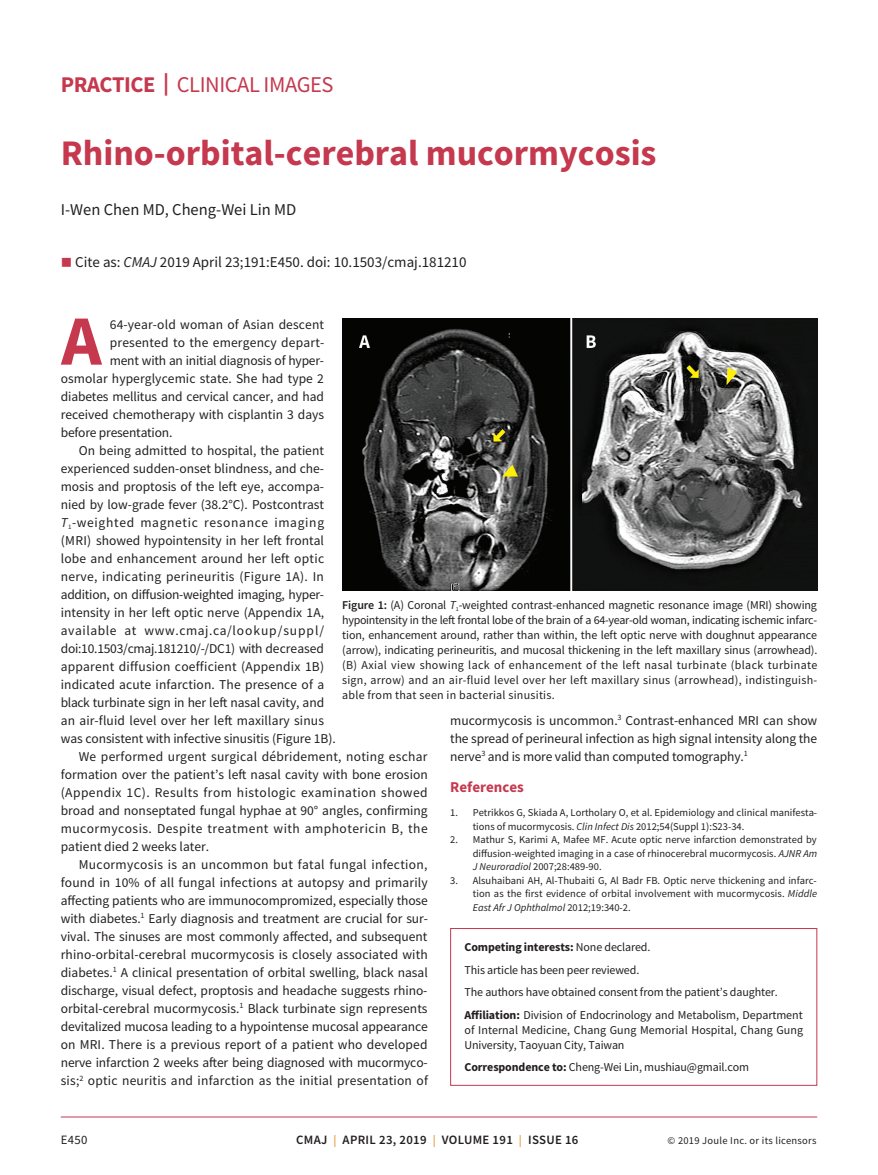
<style>
.page{position:relative;width:878px;height:1175px;background:#fff}
.page>*{position:absolute;margin:0;border:0;box-sizing:border-box;transform-origin:0 0}
.t1{font:700 70.65px "Source Sans Pro";color:#c5384e}
.t2{font:700 36px "Source Sans Pro";color:#c5384e}
.t3{font:22.5px "Source Sans Pro";letter-spacing:-.02em;color:#c5384e}
.t4{font:16.5px "Source Sans Pro";color:#231f20}
.t5{font:15px "Source Sans Pro";color:#231f20}
.t6{font:700 15px "Source Sans Pro";color:#c5384e}
.t7{font:13.5px/18px "Source Sans Pro";color:#231f20;text-align:justify}
.t8{font:13.5px "Source Sans Pro";letter-spacing:.02em;color:#231f20}
.t9{font:13.5px "Source Sans Pro";letter-spacing:-.02em;color:#231f20}
.t10{font:13.5px "Source Sans Pro";letter-spacing:.03em;color:#231f20}
.t11{font:13.5px "Source Sans Pro";letter-spacing:.035em;color:#231f20}
.t12{font:13.5px "Source Sans Pro";letter-spacing:.045em;color:#231f20}
.t13{font:13.5px "Source Sans Pro";letter-spacing:.05em;color:#231f20}
.t14{font:600 12.75px "Source Sans Pro";letter-spacing:.025em;color:#231f20}
.t15{font:12.75px "Source Sans Pro";color:#231f20}
.t16{font:12px/15px "Source Sans Pro";letter-spacing:-.005em;color:#231f20}
.t17{font:10.5px/13.5px "Source Sans Pro";color:#231f20;text-align:justify}
.t18{font:10.5px "Source Sans Pro";letter-spacing:.025em;color:#231f20}
.s1{font-weight:700}
.s2{color:#c5384e}
.s3{font-style:italic}
.s4{font-weight:600}
.s5{font-size:12px;color:#e99a41}
</style>
<div class="page">
<hr style="left:61px;top:1116px;width:756px;height:1px;background:#c5384e">
<img style="left:342px;top:318px;width:475px;height:272px">
<div style="left:450px;top:928px;width:367px;height:157px;border:1px solid #c5384e"></div>
<h3 class="t3" style="left:61px;top:70px;width:274px"><span class="s1">PRACTICE |</span> CLINICAL IMAGES</h3>
<h2 class="t2" style="left:61px;top:129px;width:597px">Rhino-orbital-cerebral mucormycosis</h2>
<p class="t4" style="left:61px;top:199px;width:237px">I-Wen Chen MD, Cheng-Wei Lin MD</p>
<p class="t5" style="left:61px;top:252px;width:407px"><span class="s2">■</span> Cite as: <span class="s3">CMAJ</span> 2019 April 23;191:E450. doi: 10.1503/cmaj.181210</p>
<h1 class="t1" style="left:61px;top:293px;width:42px">A</h1>
<p class="t7" style="left:110px;top:315px;width:216px">64-year-old woman of Asian descent</p>
<p class="t7" style="left:110px;top:333px;width:216px">presented to the emergency depart-</p>
<p class="t7" style="left:110px;top:351px;width:216px">ment with an initial diagnosis of hyper-</p>
<p class="t7" style="left:61px;top:369px;width:265px">osmolar hyperglycemic state. She had type 2</p>
<p class="t7" style="left:61px;top:387px;width:264px">diabetes mellitus and cervical cancer, and had</p>
<p class="t7" style="left:61px;top:405px;width:265px">received chemotherapy with cisplantin 3 days</p>
<p class="t7" style="left:61px;top:423px;width:113px">before presentation.</p>
<p class="t7" style="left:79px;top:441px;width:247px">On being admitted to hospital, the patient</p>
<p class="t7" style="left:61px;top:459px;width:265px">experienced sudden-onset blindness, and che-</p>
<p class="t7" style="left:61px;top:477px;width:265px">mosis and proptosis of the left eye, accompa-</p>
<p class="t7" style="left:61px;top:495px;width:265px">nied by low-grade fever (38.2°C). Postcontrast</p>
<p class="t13" style="left:61px;top:513px;width:265px"><span class="s3">T</span><sub>1</sub>-weighted magnetic resonance imaging</p>
<p class="t7" style="left:61px;top:531px;width:265px">(MRI) showed hypointensity in her left frontal</p>
<p class="t7" style="left:61px;top:549px;width:265px">lobe and enhancement around her left optic</p>
<p class="t8" style="left:61px;top:567px;width:265px">nerve, indicating perineuritis (Figure 1A). In</p>
<p class="t9" style="left:61px;top:585px;width:265px">addition, on diffusion-weighted imaging, hyper-</p>
<p class="t7" style="left:61px;top:603px;width:265px">intensity in her left optic nerve (Appendix 1A,</p>
<p class="t12" style="left:61px;top:621px;width:265px">available at www.cmaj.ca/lookup/suppl/</p>
<p class="t9" style="left:61px;top:639px;width:265px">doi:10.1503/cmaj.181210/-/DC1) with decreased</p>
<p class="t7" style="left:61px;top:657px;width:265px">apparent diffusion coefficient (Appendix 1B)</p>
<p class="t7" style="left:61px;top:675px;width:265px">indicated acute infarction. The presence of a</p>
<p class="t7" style="left:61px;top:693px;width:265px">black turbinate sign in her left nasal cavity, and</p>
<p class="t7" style="left:61px;top:711px;width:265px">an air-fluid level over her left maxillary sinus</p>
<p class="t7" style="left:61px;top:729px;width:276px">was consistent with infective sinusitis (Figure 1B).</p>
<p class="t8" style="left:79px;top:747px;width:350px">We performed urgent surgical débridement, noting eschar</p>
<p class="t7" style="left:61px;top:765px;width:368px">formation over the patient’s left nasal cavity with bone erosion</p>
<p class="t10" style="left:61px;top:783px;width:368px">(Appendix 1C). Results from histologic examination showed</p>
<p class="t7" style="left:61px;top:801px;width:368px">broad and nonseptated fungal hyphae at 90° angles, confirming</p>
<p class="t11" style="left:61px;top:819px;width:368px">mucormycosis. Despite treatment with amphotericin B, the</p>
<p class="t7" style="left:61px;top:837px;width:150px">patient died 2 weeks later.</p>
<p class="t8" style="left:79px;top:855px;width:350px">Mucormycosis is an uncommon but fatal fungal infection,</p>
<p class="t7" style="left:61px;top:873px;width:368px">found in 10% of all fungal infections at autopsy and primarily</p>
<p class="t7" style="left:61px;top:891px;width:368px">affecting patients who are immunocompromized, especially those</p>
<p class="t7" style="left:61px;top:909px;width:369px">with diabetes.<sup>1</sup> Early diagnosis and treatment are crucial for sur-</p>
<p class="t7" style="left:61px;top:927px;width:368px">vival. The sinuses are most commonly affected, and subsequent</p>
<p class="t7" style="left:61px;top:945px;width:368px">rhino-orbital-cerebral mucormycosis is closely associated with</p>
<p class="t7" style="left:61px;top:963px;width:368px">diabetes.<sup>1</sup> A clinical presentation of orbital swelling, black nasal</p>
<p class="t7" style="left:61px;top:981px;width:368px">discharge, visual defect, proptosis and headache suggests rhino-</p>
<p class="t7" style="left:61px;top:999px;width:368px">orbital-cerebral mucormycosis.<sup>1</sup> Black turbinate sign represents</p>
<p class="t7" style="left:61px;top:1017px;width:368px">devitalized mucosa leading to a hypointense mucosal appearance</p>
<p class="t7" style="left:61px;top:1035px;width:368px">on MRI. There is a previous report of a patient who developed</p>
<p class="t7" style="left:61px;top:1053px;width:368px">nerve infarction 2 weeks after being diagnosed with mucormyco-</p>
<p class="t7" style="left:61px;top:1071px;width:368px">sis;<sup>2</sup> optic neuritis and infarction as the initial presentation of</p>
<p class="t16" style="left:342px;top:597px;width:477px;text-align:justify"><span class="s4">Figure 1:</span> (A) Coronal <span class="s3">T</span><sub>1</sub>-weighted contrast-enhanced magnetic resonance image (MRI) showing hypointensity in the left frontal lobe of the brain of a 64-year-old woman, indicating ischemic infarc&shy;tion, enhancement around, rather than within, the left optic nerve with doughnut appearance (arrow), indicating perineuritis, and mucosal thickening in the left maxillary sinus (arrowhead). (B) Axial view showing lack of enhancement of the left nasal turbinate (black turbinate sign, arrow) and an air-fluid level over her left maxillary sinus (arrowhead), indistinguish&shy;able from that seen in bacterial sinusitis.</p>
<p class="t7" style="left:450px;top:711px;width:368px">mucormycosis is uncommon.<sup>3</sup> Contrast-enhanced MRI can show the spread of perineural infection as high signal intensity along the nerve<sup>3</sup> and is more valid than computed tomography.<sup>1</sup></p>
<p class="t6" style="left:450px;top:777px;width:75px">References</p>
<p class="t17" style="left:473px;top:806px;width:346px;text-indent:-23px">1. Petrikkos G, Skiada A, Lortholary O, et al. Epidemiology and clinical manifesta&shy;tions of mucormycosis. <span class="s3">Clin Infect Dis</span> 2012;54(Suppl 1):S23-34.</p>
<p class="t17" style="left:473px;top:833px;width:346px;text-indent:-23px">2. Mathur S, Karimi A, Mafee MF. Acute optic nerve infarction demonstrated by diffusion-weighted imaging in a case of rhinocerebral mucormycosis. <span class="s3">AJNR Am J Neuroradiol</span> 2007;28:489-90.</p>
<p class="t17" style="left:473px;top:873px;width:346px;text-indent:-23px">3. Alsuhaibani AH, Al-Thubaiti G, Al Badr FB. Optic nerve thickening and infarc&shy;tion as the first evidence of orbital involvement with mucormycosis. <span class="s3">Middle East Afr J Ophthalmol</span> 2012;19:340-2.</p>
<p class="t16" style="left:464px;top:936px;width:340px;line-height:22.5px"><span class="s1">Competing interests:</span> None declared.<br>This article has been peer reviewed.<br>The authors have obtained consent from the patient’s daughter.<br><span class="s1">Affiliation:</span> Division of Endocrinology and Metabolism, Department</p>
<p class="t16" style="left:464px;top:1022px;width:340px">of Internal Medicine, Chang Gung Memorial Hospital, Chang Gung<br>University, Taoyuan City, Taiwan</p>
<p class="t16" style="left:464px;top:1059px;width:286px"><span class="s1">Correspondence to:</span> Cheng-Wei Lin, mushiau@gmail.com</p>
<p class="t15" style="left:61px;top:1132px;width:28px">E450</p>
<p class="t14" style="left:296px;top:1131px;width:284px">CMAJ <span class="s5">|</span> APRIL 23, 2019 <span class="s5">|</span> VOLUME 191 <span class="s5">|</span> ISSUE 16</p>
<p class="t18" style="left:667px;top:1134px;width:150px">© 2019 Joule Inc. or its licensors</p>
</div>
